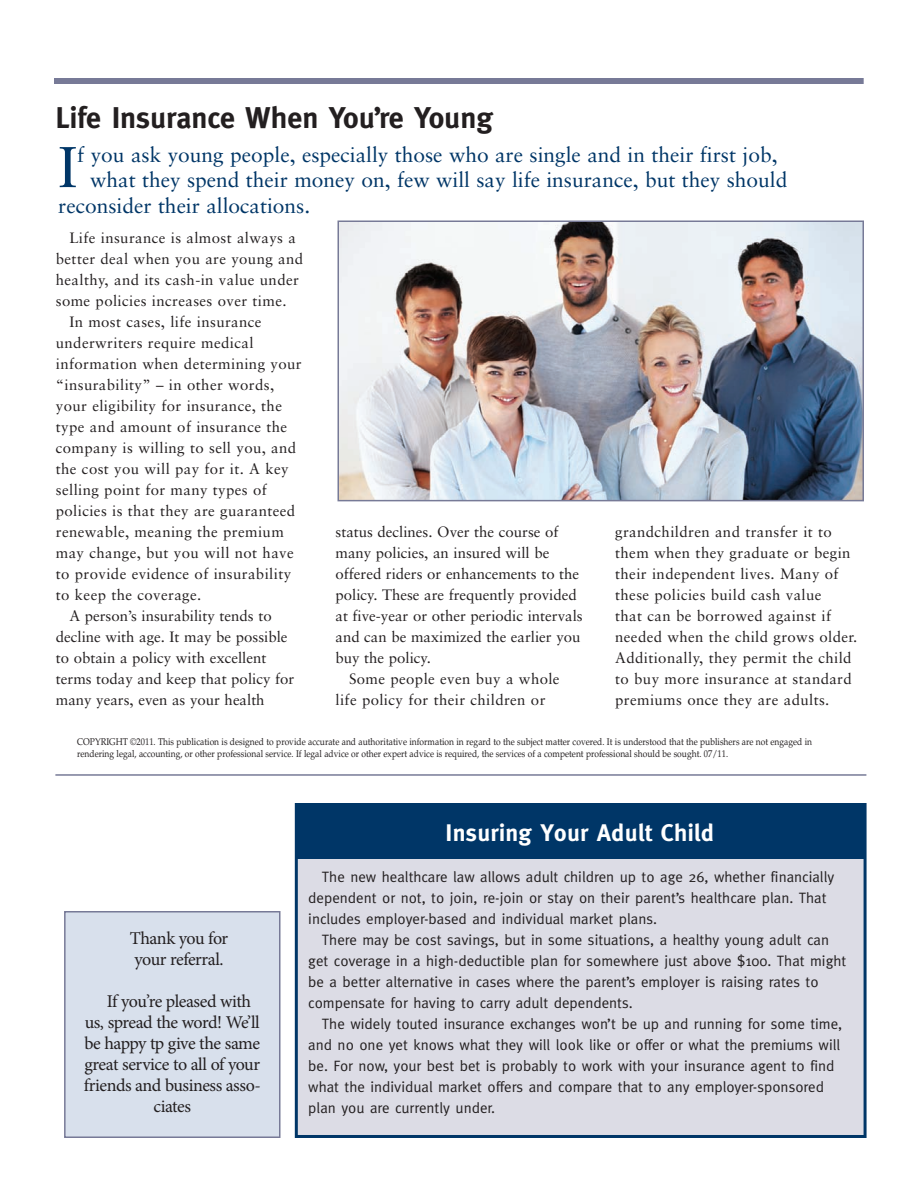
<style>
.page{position:relative;width:918px;height:1188px;background:#fff}
.page>*{position:absolute;margin:0;border:0;box-sizing:border-box;transform-origin:0 0}
.MP_Deck{font:57.6px "Sabon";color:#003667}
.MP_Headline_Left{font:700 30px "Meta";color:#231f20}
.t1{font:700 24px "Meta";letter-spacing:.015em;color:#fff}
.MP_Deck-2{font:21px "Sabon";color:#003667}
.MP_Sidebar_text{font:18px "Minion Pro";letter-spacing:-.03em;color:#231f20}
.MP_Body_Copy{font:15px/21px "Sabon";letter-spacing:.025em;color:#231f20}
.MP_Sidebar_text-2{font:15px/21px "Meta";color:#231f20}
.MP_Body_Copy-2{font:15px/21px "Sabon";color:#231f20}
.t2{font:9.75px/12px "Palatino";color:#231f20;scale:.87 1}
</style>
<div class="page">
<div style="left:54px;top:78px;width:810px;height:6px;background:#777a97"></div>
<img style="left:341px;top:223px;width:520px;height:275px">
<div style="left:338px;top:220px;width:526px;height:281px;border:2px solid #777a97"></div>
<div style="left:296px;top:805px;width:569px;height:331px;background:#dcdce5"></div>
<div style="left:295px;top:803px;width:572px;height:335px;border:3px solid #003667"></div>
<div style="left:295px;top:804px;width:569px;height:55px;background:#003667"></div>
<hr style="left:55px;top:774px;width:811px;height:2px;background:#777a97">
<div style="left:65px;top:912px;width:215px;height:225px;background:#d8e0ec"></div>
<div style="left:64px;top:911px;width:216px;height:227px;border:2px solid #777a97"></div>
<p class="MP_Headline_Left" style="left:56px;top:101px;width:439px">Life Insurance When You’re Young</p>
<p class="MP_Deck" style="left:58px;top:133px;width:21px">I</p>
<p class="MP_Deck-2" style="left:77px;top:142px;width:702px">f you ask young people, especially those who are single and in their first job,</p>
<p class="MP_Deck-2" style="left:90px;top:167px;width:699px">what they spend their money on, few will say life insurance, but they should</p>
<p class="MP_Deck-2" style="left:58px;top:193px;width:254px">reconsider their allocations.</p>
<p class="MP_Body_Copy" style="left:56px;top:227px;width:249px;text-indent:14px">Life insurance is almost always a better deal when you are young and healthy, and its cash-in value under some policies increases over time.</p>
<p class="MP_Body_Copy" style="left:56px;top:311px;width:247px;text-indent:14px">In most cases, life insurance underwriters require medical information when determining your “insurability” – in other words, your eligibility for insurance, the type and amount of insurance the company is willing to sell you, and the cost you will pay for it. A key selling point for many types of policies is that they are guaranteed renewable, meaning the premium may change, but you will not have to provide evidence of insurability to keep the coverage.</p>
<p class="MP_Body_Copy-2" style="left:56px;top:605px;width:240px;text-indent:14px">A person’s insurability tends to decline with age. It may be possible to obtain a policy with excellent terms today and keep that policy for many years, even as your health</p>
<p class="MP_Body_Copy-2" style="left:336px;top:521px;width:249px">status declines. Over the course of many policies, an insured will be offered riders or enhancements to the policy. These are frequently provided at five-year or other periodic intervals and can be maximized the earlier you buy the policy.</p>
<p class="MP_Body_Copy" style="left:336px;top:668px;width:226px;text-indent:14px">Some people even buy a whole life policy for their children or</p>
<p class="MP_Body_Copy" style="left:615px;top:521px;width:244px">grandchildren and transfer it to them when they graduate or begin their independent lives. Many of these policies build cash value<br>that can be borrowed against if needed when the child grows older.<br>Additionally, they permit the child to buy more insurance at standard premiums once they are adults.</p>
<p class="t2" style="left:77px;top:736px;width:846px">COPYRIGHT ©2011. This publication is designed to provide accurate and authoritative information in regard to the subject matter covered. It is understood that the publishers are not engaged in rendering legal, accounting, or other professional service. If legal advice or other expert advice is required, the services of a competent professional should be sought. 07/11.</p>
<p class="MP_Sidebar_text" style="left:130px;top:926px;width:100px">Thank you for</p>
<p class="MP_Sidebar_text" style="left:135px;top:947px;width:90px">your referral.</p>
<p class="MP_Sidebar_text" style="left:107px;top:989px;width:146px">If you’re pleased with</p>
<p class="MP_Sidebar_text" style="left:85px;top:1010px;width:177px">us, spread the word! We’ll</p>
<p class="MP_Sidebar_text" style="left:84px;top:1031px;width:177px">be happy tp give the same</p>
<p class="MP_Sidebar_text" style="left:85px;top:1052px;width:177px">great service to all of your</p>
<p class="MP_Sidebar_text" style="left:84px;top:1073px;width:178px">friends and business asso-</p>
<p class="MP_Sidebar_text" style="left:154px;top:1094px;width:39px">ciates</p>
<p class="t1" style="left:446px;top:819px;width:270px">Insuring Your Adult Child</p>
<p class="MP_Sidebar_text-2" style="left:308px;top:867px;width:528px;text-indent:14px">The new healthcare law allows adult children up to age 26, whether financially dependent or not, to join, re-join or stay on their parent’s healthcare plan. That includes employer-based and individual market plans.</p>
<p class="MP_Sidebar_text-2" style="left:308px;top:930px;width:539px;text-indent:14px">There may be cost savings, but in some situations, a healthy young adult can get coverage in a high-deductible plan for somewhere just above $100. That might be a better alternative in cases where the parent’s employer is raising rates to compensate for having to carry adult dependents.</p>
<p class="MP_Sidebar_text-2" style="left:308px;top:1014px;width:535px;text-indent:14px">The widely touted insurance exchanges won’t be up and running for some time, and no one yet knows what they will look like or offer or what the premiums will be. For now, your best bet is probably to work with your insurance agent to find what the individual market offers and compare that to any employer-sponsored plan you are currently under.</p>
</div>
